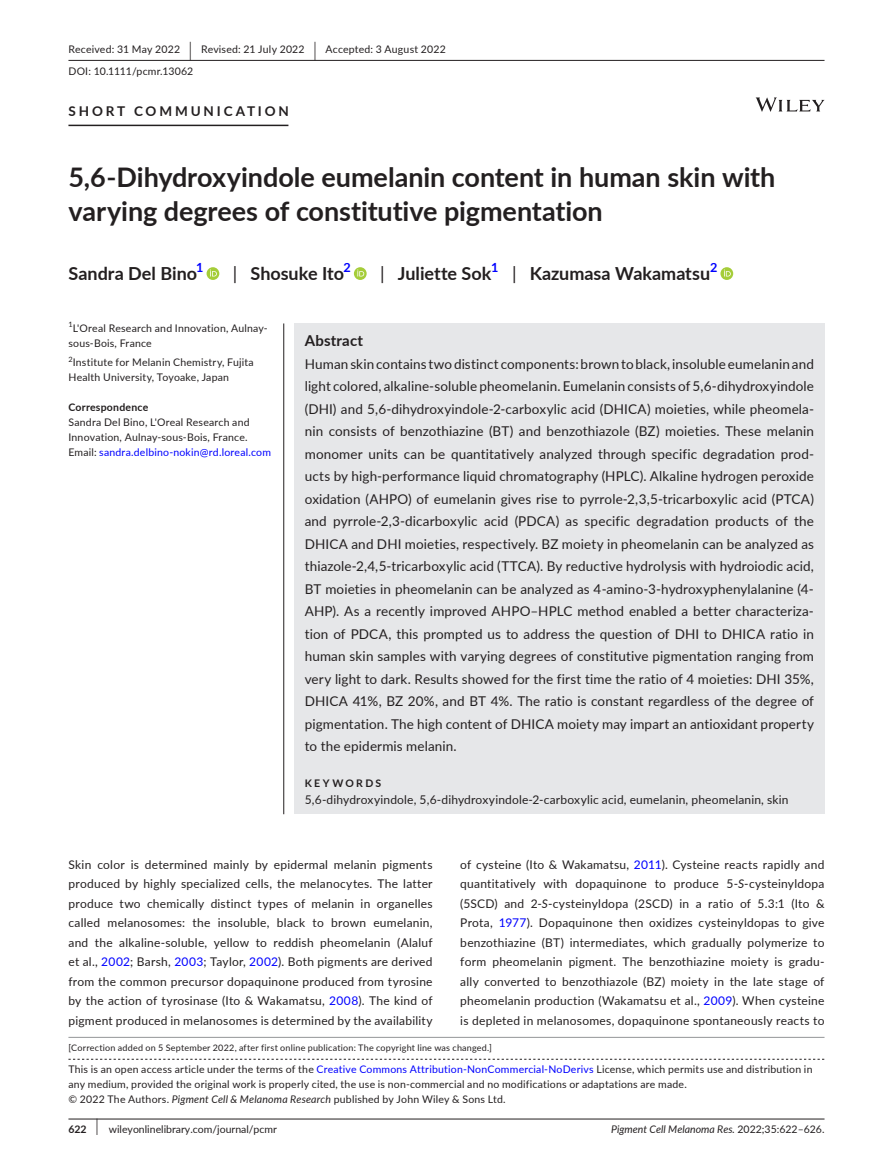
<style>
.page{position:relative;width:893px;height:1174px;background:#fff}
.page>*{position:absolute;margin:0;border:0;box-sizing:border-box;transform-origin:0 0}
.t1{font:700 27px/34.5px "Lato";letter-spacing:-.005em;color:#231f20}
.t2{font:700 18px "Lato";color:#231f20}
.t3{font:700 15px "Lato";letter-spacing:.015em;color:#231f20}
.t4{font:13.5px/22.5px "Lato";letter-spacing:.01em;color:#231f20;text-align:justify}
.t5{font:700 13.5px "Lato";letter-spacing:.215em;color:#231f20}
.t6{font:700 12.6px "Lato";color:#00f}
.t7{font:12px/19.5px "Lato";letter-spacing:.02em;color:#231f20;text-align:justify}
.t8{font:10.5px/15px "Lato";letter-spacing:.02em;color:#231f20}
.t9{font:10.5px "Lato";color:#231f20}
.t10{font:italic 10.5px "Lato";color:#231f20}
.t11{font:700 10.5px "Lato";letter-spacing:.02em;color:#231f20}
.t12{font:700 10.5px "Lato";letter-spacing:.22em;color:#231f20}
.t13{font:9px "Lato";letter-spacing:.025em;color:#231f20}
.t14{font:7.35px "Lato";color:#231f20}
.s1{font-size:19.65px}
.s2{font-weight:400}
.s3{color:#00f}
.s4{font-style:italic}
.s5{font-weight:700}
.s6{font-size:17.4px}
.s7{font-style:normal}
</style>
<div class="page">
<hr style="left:68px;top:1118px;width:756px;height:1px;background:#231f20">
<svg style="left:756px;top:97px;width:68px;height:15px"></svg>
<hr style="left:68px;top:60px;width:756px;height:1px;background:#231f20">
<hr style="left:68px;top:125px;width:220px;height:1px;background:#231f20">
<svg style="left:207px;top:267px;width:12px;height:13px"></svg>
<svg style="left:210px;top:269px;width:7px;height:7px"></svg>
<svg style="left:354px;top:267px;width:13px;height:13px"></svg>
<svg style="left:357px;top:269px;width:7px;height:7px"></svg>
<svg style="left:720px;top:267px;width:13px;height:13px"></svg>
<svg style="left:724px;top:269px;width:7px;height:7px"></svg>
<div style="left:294px;top:323px;width:530px;height:491px;background:#e6e7e9"></div>
<hr style="left:283px;top:323px;width:1px;height:491px;background:#231f20">
<svg style="left:68px;top:1058px;width:756px;height:1px"></svg>
<hr style="left:68px;top:1037px;width:756px;height:1px;background:#939598">
<p class="t8" style="left:68px;top:38px;width:379px;line-height:21.8px">Received: 31 May 2022 <span class="s1">|</span> Revised: 21 July 2022 <span class="s1">|</span> Accepted: 3 August 2022<br>DOI: 10.1111/pcmr.13062</p>
<p class="t5" style="left:68px;top:101px;width:222px">SHORT COMMUNICATION</p>
<h1 class="t1" style="left:68px;top:159px;width:708px">5,6-Dihydroxyindole eumelanin content in human skin with varying degrees of constitutive pigmentation</h1>
<h2 class="t2" style="left:68px;top:260px;width:130px">Sandra Del Bino</h2>
<p class="t6" style="left:196px;top:258px;width:9px">1</p>
<h2 class="t2" style="left:233px;top:260px;width:113px"><span class="s2">|</span> Shosuke Ito</h2>
<p class="t6" style="left:344px;top:258px;width:9px">2</p>
<h2 class="t2" style="left:380px;top:260px;width:113px"><span class="s2">|</span> Juliette Sok</h2>
<p class="t6" style="left:491px;top:258px;width:9px">1</p>
<h2 class="t2" style="left:512px;top:260px;width:200px"><span class="s2">|</span> Kazumasa Wakamatsu</h2>
<p class="t6" style="left:710px;top:258px;width:9px">2</p>
<p class="t14" style="left:68px;top:319px;width:6px">1</p>
<p class="t8" style="left:68px;top:320px;width:201px;text-indent:4px">L'Oreal Research and Innovation, Aulnay&shy;sous-Bois, France</p>
<p class="t14" style="left:68px;top:354px;width:6px">2</p>
<p class="t8" style="left:68px;top:355px;width:187px;text-indent:4px">Institute for Melanin Chemistry, Fujita<br>Health University, Toyoake, Japan</p>
<p class="t11" style="left:68px;top:400px;width:81px">Correspondence</p>
<p class="t8" style="left:68px;top:415px;width:204px">Sandra Del Bino, L'Oreal Research and<br>Innovation, Aulnay-sous-Bois, France.<br>Email: <span class="s3">sandra.delbino-nokin@rd.loreal.com</span></p>
<p class="t3" style="left:305px;top:329px;width:60px">Abstract</p>
<p class="t4" style="left:305px;top:352px;width:511px">Human skin contains two distinct components: brown to black, insoluble eumelanin and light colored, alkaline-soluble pheomelanin. Eumelanin consists of 5,6-dihydroxyindole (DHI) and 5,6-dihydroxyindole-2-carboxylic acid (DHICA) moieties, while pheomela&shy;nin consists of benzothiazine (BT) and benzothiazole (BZ) moieties. These melanin monomer units can be quantitatively analyzed through specific degradation prod&shy;ucts by high-performance liquid chromatography (HPLC). Alkaline hydrogen peroxide oxidation (AHPO) of eumelanin gives rise to pyrrole-2,3,5-tricarboxylic acid (PTCA) and pyrrole-2,3-dicarboxylic acid (PDCA) as specific degradation products of the DHICA and DHI moieties, respectively. BZ moiety in pheomelanin can be analyzed as thiazole-2,4,5-tricarboxylic acid (TTCA). By reductive hydrolysis with hydroiodic acid, BT moieties in pheomelanin can be analyzed as 4-amino-3-hydroxyphenylalanine (4- AHP). As a recently improved AHPO–HPLC method enabled a better characteriza&shy;tion of PDCA, this prompted us to address the question of DHI to DHICA ratio in human skin samples with varying degrees of constitutive pigmentation ranging from very light to dark. Results showed for the first time the ratio of 4 moieties: DHI 35%, DHICA 41%, BZ 20%, and BT 4%. The ratio is constant regardless of the degree of pigmentation. The high content of DHICA moiety may impart an antioxidant property to the epidermis melanin.</p>
<p class="t12" style="left:305px;top:775px;width:78px">KEYWORDS</p>
<p class="t7" style="left:305px;top:789px;width:485px">5,6-dihydroxyindole, 5,6-dihydroxyindole-2-carboxylic acid, eumelanin, pheomelanin, skin</p>
<p class="t7" style="left:68px;top:854px;width:366px">Skin color is determined mainly by epidermal melanin pigments produced by highly specialized cells, the melanocytes. The latter produce two chemically distinct types of melanin in organelles called melanosomes: the insoluble, black to brown eumelanin, and the alkaline-soluble, yellow to reddish pheomelanin (Alaluf et al., <span class="s3">2002</span>; Barsh, <span class="s3">2003</span>; Taylor, <span class="s3">2002</span>). Both pigments are derived from the common precursor dopaquinone produced from tyrosine by the action of tyrosinase (Ito &amp; Wakamatsu, <span class="s3">2008</span>). The kind of pigment produced in melanosomes is determined by the availability</p>
<p class="t7" style="left:460px;top:854px;width:366px">of cysteine (Ito &amp; Wakamatsu, <span class="s3">2011</span>). Cysteine reacts rapidly and quantitatively with dopaquinone to produce 5-<span class="s4">S</span>-cysteinyldopa (5SCD) and 2-<span class="s4">S</span>-cysteinyldopa (2SCD) in a ratio of 5.3:1 (Ito &amp; Prota, <span class="s3">1977</span>). Dopaquinone then oxidizes cysteinyldopas to give benzothiazine (BT) intermediates, which gradually polymerize to form pheomelanin pigment. The benzothiazine moiety is gradu&shy;ally converted to benzothiazole (BZ) moiety in the late stage of pheomelanin production (Wakamatsu et al., <span class="s3">2009</span>). When cysteine is depleted in melanosomes, dopaquinone spontaneously reacts to</p>
<p class="t13" style="left:68px;top:1041px;width:425px">[Correction added on 5 September 2022, after first online publication: The copyright line was changed.]</p>
<p class="t8" style="left:68px;top:1061px;width:746px">This is an open access article under the terms of the <span class="s3">Creative Commons Attribution-NonCommercial-NoDerivs</span> License, which permits use and distribution in any medium, provided the original work is properly cited, the use is non-commercial and no modifications or adaptations are made.<br>© 2022 The Authors. <span class="s4">Pigment Cell &amp; Melanoma Research</span> published by John Wiley &amp; Sons Ltd.</p>
<p class="t9" style="left:68px;top:1121px;width:210px"><span class="s5">622</span> <span class="s6">|</span> wileyonlinelibrary.com/journal/pcmr</p>
<p class="t10" style="left:611px;top:1121px;width:215px">Pigment Cell Melanoma Res. <span class="s7">2022;35:622–626.</span></p>
</div>
